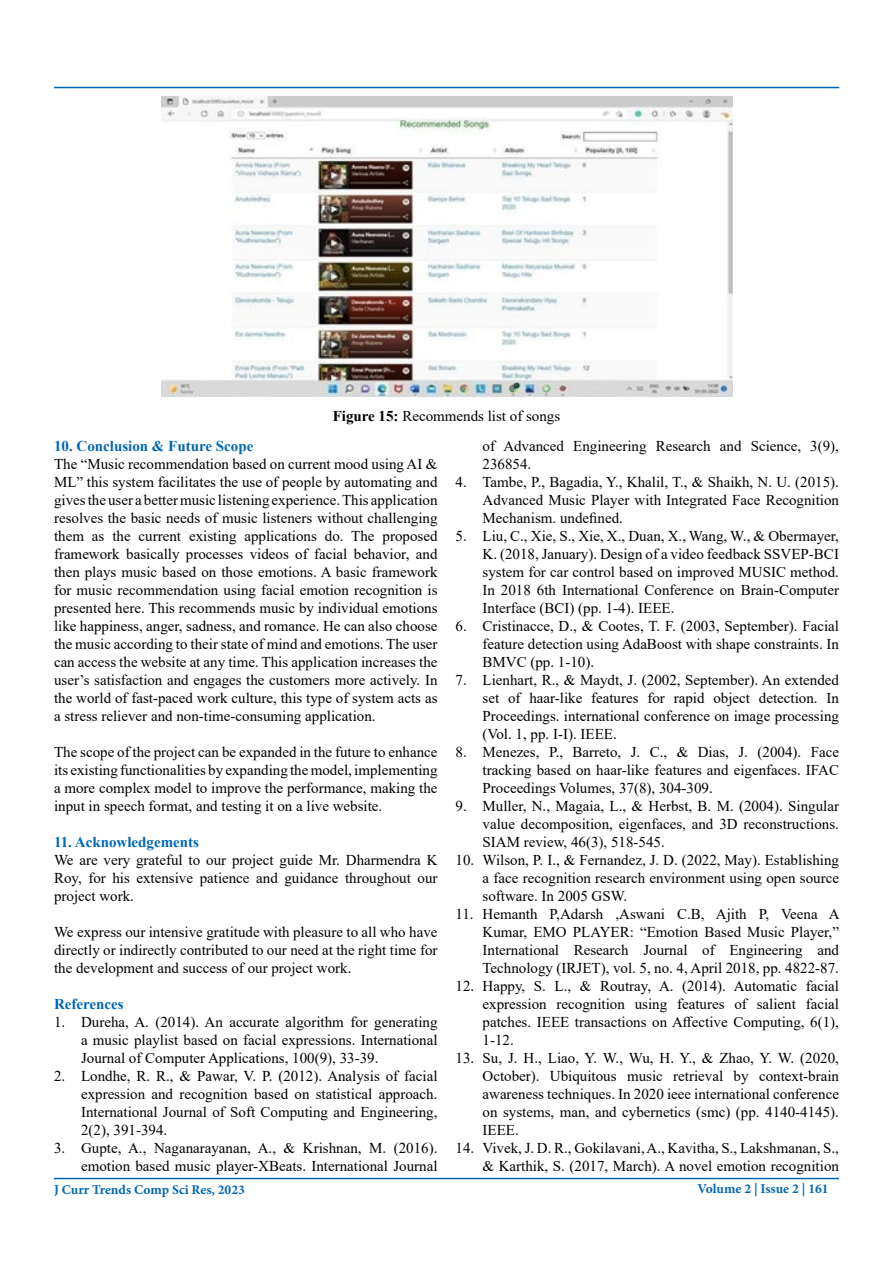
<style>
.page{position:relative;width:893px;height:1263px;background:#fff}
.page>*{position:absolute;margin:0;border:0;box-sizing:border-box;transform-origin:0 0}
.t1{font:15px/18px "Times New Roman";color:#000;text-align:justify}
.t2{font:700 15px "Times New Roman";color:#0066b3}
.t3{font:700 13.5px "Minion Pro";color:#0066b3}
.s1{font-weight:700}
</style>
<div class="page">
<hr style="left:54px;top:1178px;width:785px;height:1px;background:#0066b3">
<hr style="left:54px;top:87px;width:785px;height:1px;background:#0066b3">
<img style="left:161px;top:96px;width:571px;height:300px">
<p class="t1" style="left:333px;top:407px;width:229px"><span class="s1">Figure 15:</span> Recommends list of songs</p>
<p class="t2" style="left:54px;top:435px;width:201px">10. Conclusion &amp; Future Scope</p>
<p class="t1" style="left:54px;top:455px;width:385px">The “Music recommendation based on current mood using AI &amp; ML” this system facilitates the use of people by automating and gives the user a better music listening experience. This application resolves the basic needs of music listeners without challenging them as the current existing applications do. The proposed framework basically processes videos of facial behavior, and then plays music based on those emotions. A basic framework for music recommendation using facial emotion recognition is presented here. This recommends music by individual emotions like happiness, anger, sadness, and romance. He can also choose the music according to their state of mind and emotions. The user can access the website at any time. This application increases the user’s satisfaction and engages the customers more actively. In the world of fast-paced work culture, this type of system acts as a stress reliever and non-time-consuming application.</p>
<p class="t1" style="left:54px;top:743px;width:385px">The scope of the project can be expanded in the future to enhance its existing functionalities by expanding the model, implementing a more complex model to improve the performance, making the input in speech format, and testing it on a live website.</p>
<p class="t2" style="left:54px;top:831px;width:146px">11. Acknowledgements</p>
<p class="t1" style="left:54px;top:851px;width:385px">We are very grateful to our project guide Mr. Dharmendra K Roy, for his extensive patience and guidance throughout our project work.</p>
<p class="t1" style="left:54px;top:923px;width:385px">We express our intensive gratitude with pleasure to all who have directly or indirectly contributed to our need at the right time for the development and success of our project work.</p>
<p class="t2" style="left:54px;top:993px;width:71px">References</p>
<p class="t1" style="left:81px;top:1013px;width:358px;text-indent:-27px">1. Dureha, A. (2014). An accurate algorithm for generating a music playlist based on facial expressions. International Journal of Computer Applications, 100(9), 33-39.</p>
<p class="t1" style="left:81px;top:1067px;width:358px;text-indent:-27px">2. Londhe, R. R., &amp; Pawar, V. P. (2012). Analysis of facial expression and recognition based on statistical approach.<br>International Journal of Soft Computing and Engineering, 2(2), 391-394.</p>
<p class="t1" style="left:54px;top:1139px;width:385px;text-align:right">3. Gupte, A., Naganarayanan, A., &amp; Krishnan, M. (2016). emotion based music player-XBeats. International Journal</p>
<p class="t1" style="left:482px;top:437px;width:358px">of Advanced Engineering Research and Science, 3(9),<br>236854.</p>
<p class="t1" style="left:482px;top:473px;width:358px;text-indent:-27px">4. Tambe, P., Bagadia, Y., Khalil, T., &amp; Shaikh, N. U. (2015).<br>Advanced Music Player with Integrated Face Recognition Mechanism. undefined.</p>
<p class="t1" style="left:482px;top:527px;width:358px;text-indent:-27px">5. Liu, C., Xie, S., Xie, X., Duan, X., Wang, W., &amp; Obermayer, K. (2018, January). Design of a video feedback SSVEP-BCI system for car control based on improved MUSIC method.<br>In 2018 6th International Conference on Brain-Computer Interface (BCI) (pp. 1-4). IEEE.</p>
<p class="t1" style="left:482px;top:617px;width:358px;text-indent:-27px">6. Cristinacce, D., &amp; Cootes, T. F. (2003, September). Facial feature detection using AdaBoost with shape constraints. In BMVC (pp. 1-10).</p>
<p class="t1" style="left:482px;top:671px;width:358px;text-indent:-27px">7. Lienhart, R., &amp; Maydt, J. (2002, September). An extended set of haar-like features for rapid object detection. In Proceedings. international conference on image processing (Vol. 1, pp. I-I). IEEE.</p>
<p class="t1" style="left:482px;top:743px;width:358px;text-indent:-27px">8. Menezes, P., Barreto, J. C., &amp; Dias, J. (2004). Face tracking based on haar-like features and eigenfaces. IFAC Proceedings Volumes, 37(8), 304-309.</p>
<p class="t1" style="left:482px;top:797px;width:358px;text-indent:-27px">9. Muller, N., Magaia, L., &amp; Herbst, B. M. (2004). Singular value decomposition, eigenfaces, and 3D reconstructions.<br>SIAM review, 46(3), 518-545.</p>
<p class="t1" style="left:482px;top:851px;width:358px;text-indent:-27px">10. Wilson, P. I., &amp; Fernandez, J. D. (2022, May). Establishing a face recognition research environment using open source software. In 2005 GSW.</p>
<p class="t1" style="left:482px;top:905px;width:359px;text-indent:-27px">11. Hemanth P,Adarsh ,Aswani C.B, Ajith P, Veena A Kumar, EMO PLAYER: “Emotion Based Music Player,” International Research Journal of Engineering and Technology (IRJET), vol. 5, no. 4, April 2018, pp. 4822-87.</p>
<p class="t1" style="left:482px;top:977px;width:358px;text-indent:-27px">12. Happy, S. L., &amp; Routray, A. (2014). Automatic facial expression recognition using features of salient facial patches. IEEE transactions on Affective Computing, 6(1), 1-12.</p>
<p class="t1" style="left:482px;top:1049px;width:358px;text-indent:-27px">13. Su, J. H., Liao, Y. W., Wu, H. Y., &amp; Zhao, Y. W. (2020, October). Ubiquitous music retrieval by context-brain awareness techniques. In 2020 ieee international conference on systems, man, and cybernetics (smc) (pp. 4140-4145).<br>IEEE.</p>
<p class="t1" style="left:455px;top:1139px;width:385px;text-align:right">14. Vivek, J. D. R., Gokilavani, A., Kavitha, S., Lakshmanan, S., &amp; Karthik, S. (2017, March). A novel emotion recognition</p>
<p class="t3" style="left:54px;top:1180px;width:192px">J Curr Trends Comp Sci Res, 2023</p>
<p class="t3" style="left:697px;top:1179px;width:133px">Volume 2 | Issue 2 | 161</p>
</div>
